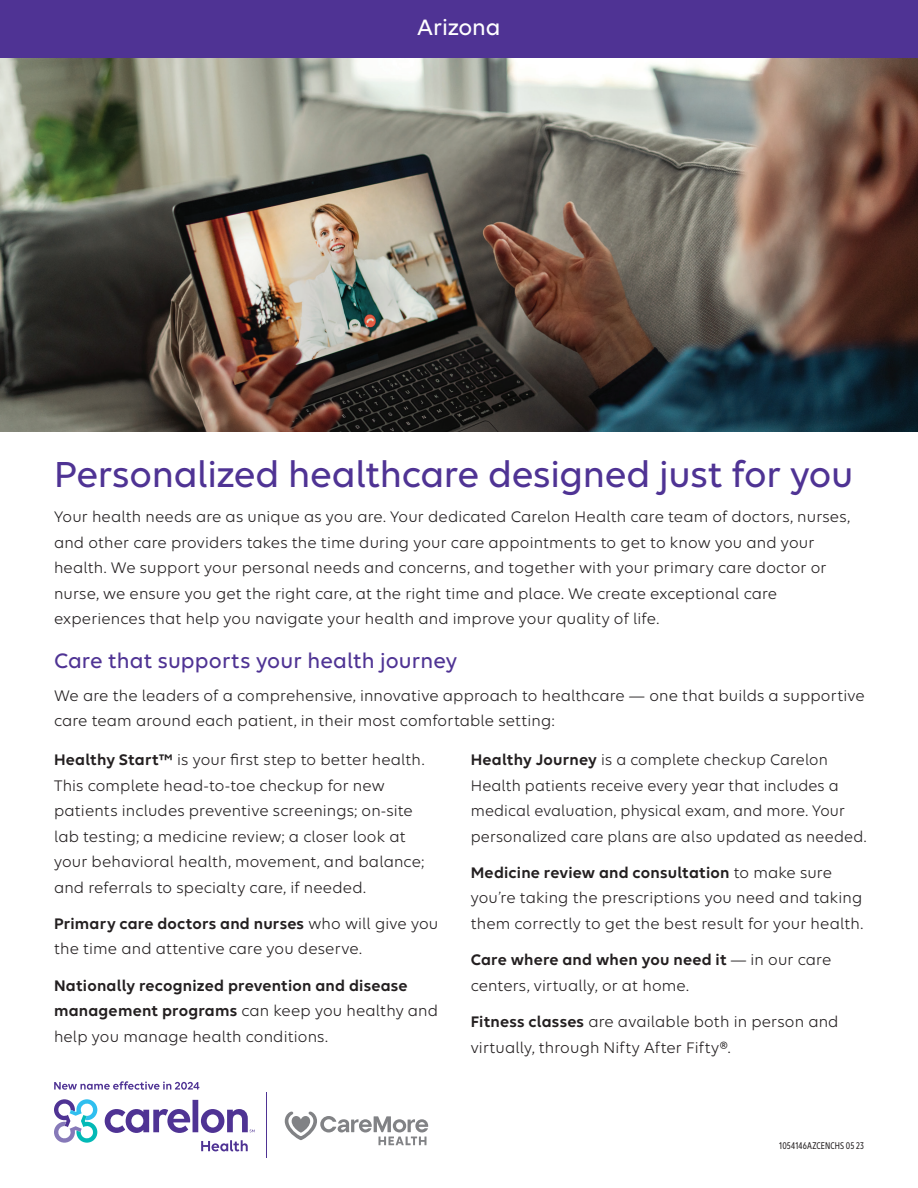
<style>
.page{position:relative;width:918px;height:1188px;background:#fff}
.page>*{position:absolute;margin:0;border:0;box-sizing:border-box;transform-origin:0 0}
.Title_2{font:500 39px "Elevance Sans";letter-spacing:-.01em;color:#4f3394}
.Headline_4{font:500 24px "Elevance Sans";letter-spacing:-.005em;color:#fff}
.Headline_3{font:500 22.5px "Elevance Sans";letter-spacing:.005em;color:#4f3394}
.Body{font:16.5px/25.5px "Elevance Sans";letter-spacing:.01em;color:#231f20}
.Body-2{font:600 16.5px/25.5px "Elevance Sans";letter-spacing:.01em;color:#231f20}
.Form_Number___Right{font:500 10.5px "Elevance Sans Condensed";letter-spacing:.015em;color:#231f20}
.s1{font-weight:600}
.s2{font-weight:400}
</style>
<div class="page">
<img style="left:0;top:57px;width:918px;height:375px">
<svg style="left:201px;top:1140px;width:47px;height:11px"></svg>
<svg style="left:105px;top:1100px;width:150px;height:33px"></svg>
<svg style="left:54px;top:1099px;width:43px;height:44px"></svg>
<hr style="left:266px;top:1093px;width:1px;height:65px;background:#4f3394">
<svg style="left:285px;top:1112px;width:143px;height:33px"></svg>
<svg style="left:54px;top:1081px;width:145px;height:9px"></svg>
<div style="left:0;top:0;width:918px;height:57px;background:#4f3394"></div>
<h4 class="Headline_4" style="left:417px;top:12px;width:85px">Arizona</h4>
<p class="Title_2" style="left:54px;top:450px;width:801px">Personalized healthcare designed just for you</p>
<p class="Body" style="left:54px;top:503px;width:797px">Your health needs are as unique as you are. Your dedicated Carelon Health care team of doctors, nurses, and other care providers takes the time during your care appointments to get to know you and your health. We support your personal needs and concerns, and together with your primary care doctor or nurse, we ensure you get the right care, at the right time and place. We create exceptional care experiences that help you navigate your health and improve your quality of life.</p>
<h3 class="Headline_3" style="left:54px;top:647px;width:405px">Care that supports your health journey</h3>
<p class="Body" style="left:54px;top:682px;width:812px">We are the leaders of a comprehensive, innovative approach to healthcare — one that builds a supportive care team around each patient, in their most comfortable setting:</p>
<p class="Body" style="left:54px;top:746px;width:372px"><span class="s1">Healthy Start™</span> is your first step to better health.<br>This complete head-to-toe checkup for new patients includes preventive screenings; on-site lab testing; a medicine review; a closer look at your behavioral health, movement, and balance; and referrals to specialty care, if needed.</p>
<p class="Body" style="left:54px;top:910px;width:386px"><span class="s1">Primary care doctors and nurses</span> who will give you the time and attentive care you deserve.</p>
<p class="Body-2" style="left:54px;top:972px;width:386px">Nationally recognized prevention and disease management programs <span class="s2">can keep you healthy and help you manage health conditions.</span></p>
<p class="Body" style="left:471px;top:746px;width:397px"><span class="s1">Healthy Journey</span> is a complete checkup Carelon Health patients receive every year that includes a medical evaluation, physical exam, and more. Your personalized care plans are also updated as needed.</p>
<p class="Body" style="left:471px;top:859px;width:394px"><span class="s1">Medicine review and consultation</span> to make sure you’re taking the prescriptions you need and taking them correctly to get the best result for your health.</p>
<p class="Body" style="left:471px;top:947px;width:362px"><span class="s1">Care where and when you need it</span> — in our care centers, virtually, or at home.</p>
<p class="Body" style="left:471px;top:1008px;width:369px"><span class="s1">Fitness classes</span> are available both in person and virtually, through Nifty After Fifty®.</p>
<p class="Form_Number___Right" style="left:779px;top:1140px;width:86px">1054146AZCENCHS 05 23</p>
</div>
